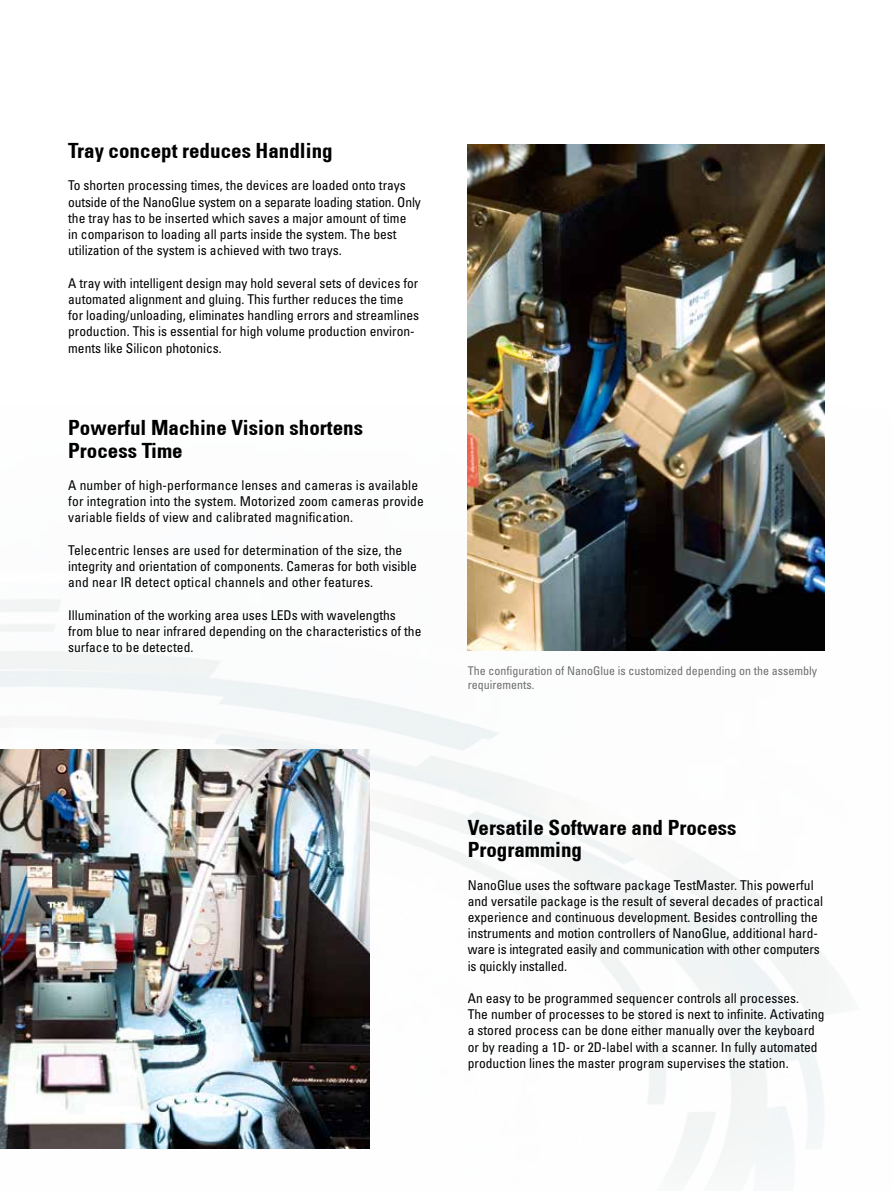
<style>
.page{position:relative;width:893px;height:1191px;background:#fff}
.page>*{position:absolute;margin:0;border:0;box-sizing:border-box;transform-origin:0 0}
.t1{font:700 condensed 21px/22.5px "Univers 67";color:#000}
.t2{font:condensed 13.5px/16.2px "Univers";color:#000}
.t3{font:condensed 12px/14.4px "Univers";color:#6e6e6e}
</style>
<div class="page">
<img style="left:0;top:402px;width:834px;height:766px">
<img style="left:0;top:750px;width:370px;height:398px">
<img style="left:468px;top:144px;width:357px;height:506px">
<h1 class="t1" style="left:68px;top:139px;width:266px">Tray concept reduces Handling</h1>
<p class="t2" style="left:68px;top:177px;width:354px">To shorten processing times, the devices are loaded onto trays outside of the NanoGlue system on a separate loading station. Only the tray has to be inserted which saves a major amount of time<br>in comparison to loading all parts inside the system. The best utilization of the system is achieved with two trays.</p>
<p class="t2" style="left:68px;top:274px;width:352px">A tray with intelligent design may hold several sets of devices for automated alignment and gluing. This further reduces the time for loading/unloading, eliminates handling errors and streamlines production. This is essential for high volume production environ&shy;ments like Silicon photonics.</p>
<h1 class="t1" style="left:68px;top:416px;width:296px">Powerful Machine Vision shortens<br>Process Time</h1>
<p class="t2" style="left:68px;top:477px;width:357px">A number of high-performance lenses and cameras is available for integration into the system. Motorized zoom cameras provide variable fields of view and calibrated magnification.</p>
<p class="t2" style="left:68px;top:541px;width:350px">Telecentric lenses are used for determination of the size, the integrity and orientation of components. Cameras for both visible and near IR detect optical channels and other features.</p>
<p class="t2" style="left:68px;top:606px;width:355px">Illumination of the working area uses LEDs with wavelengths from blue to near infrared depending on the characteristics of the surface to be detected.</p>
<p class="t3" style="left:468px;top:663px;width:351px">The configuration of NanoGlue is customized depending on the assembly requirements.</p>
<h1 class="t1" style="left:468px;top:816px;width:270px">Versatile Software and Process<br>Programming</h1>
<p class="t2" style="left:468px;top:876px;width:357px">NanoGlue uses the software package TestMaster. This powerful and versatile package is the result of several decades of practical experience and continuous development. Besides controlling the instruments and motion controllers of NanoGlue, additional hard&shy;ware is integrated easily and communication with other computers is quickly installed.</p>
<p class="t2" style="left:468px;top:989px;width:358px">An easy to be programmed sequencer controls all processes.<br>The number of processes to be stored is next to infinite. Activating a stored process can be done either manually over the keyboard or by reading a 1D- or 2D-label with a scanner. In fully automated production lines the master program supervises the station.</p>
</div>
